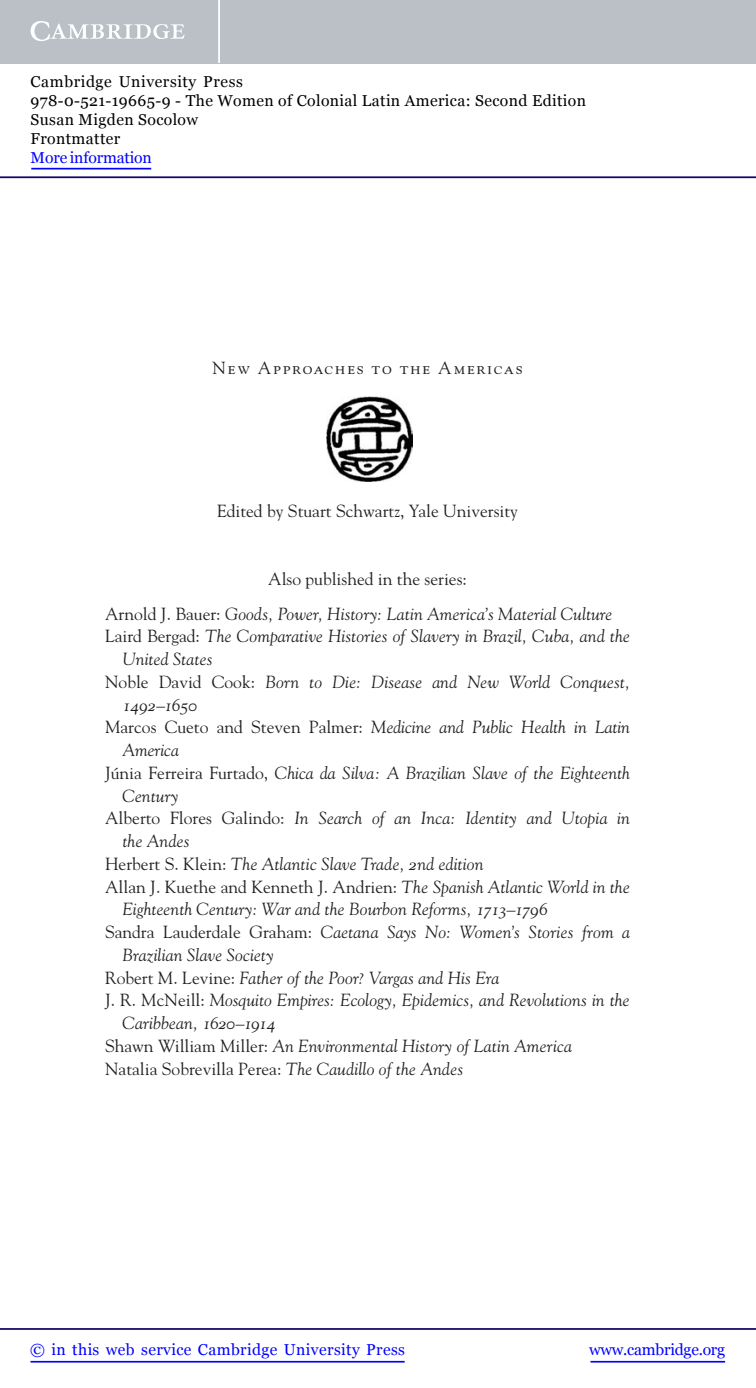
<style>
.page{position:relative;width:756px;height:1388px;background:#fff}
.page>*{position:absolute;margin:0;border:0;box-sizing:border-box;transform-origin:0 0}
.t1{font:italic 17.5px/34.1px "Goudy Std";letter-spacing:.005em;color:#231f20}
.t2{font:17.5px "Goudy Std";color:#231f20}
.t3{font:17.5px "Goudy Std";letter-spacing:.1em;color:#231f20}
.t4{font:italic 17.5px "Goudy Std";letter-spacing:-.03em;color:#231f20}
.t5{font:15.75px/18.9px "Georgia";letter-spacing:.025em;color:#000}
.t6{font:15.75px "Georgia";letter-spacing:.025em;color:#00f}
.t7{font:15.75px "Georgia";letter-spacing:-.015em;color:#00f}
.t8{font:15.75px "Georgia";letter-spacing:-.01em;color:#00f}
.s1{font-style:normal}
.s2{font-style:italic}
</style>
<div class="page">
<img style="left:327px;top:397px;width:86px;height:84px">
<hr style="left:591px;top:1361px;width:134px;height:1px;background:#00f">
<hr style="left:0;top:1328px;width:756px;height:2px;background:#150666">
<hr style="left:31px;top:1361px;width:374px;height:1px;background:#00f">
<div style="left:0;top:0;width:756px;height:63px;background:#bac0c6"></div>
<svg style="left:31px;top:21px;width:154px;height:20px"></svg>
<hr style="left:218px;top:0;width:2px;height:63px;background:#fff">
<hr style="left:0;top:176px;width:756px;height:2px;background:#150666">
<hr style="left:31px;top:168px;width:120px;height:1px;background:#00f">
<p class="t5" style="left:31px;top:73px;width:557px">Cambridge University Press<br>978-0-521-19665-9 - The Women of Colonial Latin America: Second Edition Susan Migden Socolow<br>Frontmatter</p>
<p class="t8" style="left:31px;top:148px;width:123px">More information</p>
<p class="t3" style="left:212px;top:361px;width:312px">New Approaches to the Americas</p>
<p class="t2" style="left:217px;top:504px;width:303px">Edited by Stuart Schwartz , Yale University</p>
<p class="t1" style="left:105px;top:564px;width:509px;text-indent:163px"><span class="s1">Also published in the series:<br>Arnold J. Bauer :</span> Goods, Power, History: Latin America’s Material Culture</p>
<p class="t1" style="left:105px;top:620px;width:526px"><span class="s1">Laird Bergad :</span> The Comparative Histories of Slavery in Brazil, Cuba, and the</p>
<p class="t1" style="left:122px;top:643px;width:92px">United States</p>
<p class="t1" style="left:105px;top:666px;width:526px"><span class="s1">Noble David Cook :</span> Born to Die: Disease and New World Conquest,</p>
<p class="t4" style="left:122px;top:697px;width:76px">1492–1650</p>
<p class="t1" style="left:105px;top:711px;width:526px"><span class="s1">Marcos Cueto and Steven Palmer :</span> Medicine and Public Health in Latin</p>
<p class="t1" style="left:122px;top:734px;width:58px">America</p>
<p class="t1" style="left:105px;top:757px;width:527px"><span class="s1">J ú nia Ferreira Furtado ,</span> Chica da Silva: A Brazilian Slave of the Eighteenth</p>
<p class="t1" style="left:122px;top:780px;width:58px">Century</p>
<p class="t1" style="left:105px;top:802px;width:526px"><span class="s1">Alberto Flores Galindo :</span> In Search of an Inca: Identity and Utopia in</p>
<p class="t1" style="left:122px;top:825px;width:69px">the Andes</p>
<p class="t1" style="left:105px;top:848px;width:380px"><span class="s1">Herbert S. Klein :</span> The Atlantic Slave Trade, 2nd edition</p>
<p class="t2" style="left:105px;top:879px;width:526px">Allan J. Kuethe and Kenneth J. Andrien : <span class="s2">The Spanish Atlantic World in the</span></p>
<p class="t1" style="left:122px;top:893px;width:427px">Eighteenth Century: War and the Bourbon Reforms, 1713–1796</p>
<p class="t1" style="left:105px;top:916px;width:526px"><span class="s1">Sandra Lauderdale Graham :</span> Caetana Says No: Women’s Stories from a</p>
<p class="t1" style="left:122px;top:939px;width:153px">Brazilian Slave Society</p>
<p class="t1" style="left:105px;top:962px;width:396px"><span class="s1">Robert M. Levine :</span> Father of the Poor? Vargas and His Era</p>
<p class="t1" style="left:105px;top:984px;width:526px"><span class="s1">J. R. McN eill :</span> Mosquito Empires: Ecology, Epidemics, and Revolutions in the</p>
<p class="t1" style="left:122px;top:1007px;width:155px">Caribbean, 1620–1914</p>
<p class="t1" style="left:105px;top:1030px;width:468px"><span class="s1">Shawn William Miller :</span> An Environmental History of Latin America</p>
<p class="t2" style="left:105px;top:1061px;width:360px">Natalia Sobrevilla Perea : <span class="s2">The Caudillo of the Andes</span></p>
<p class="t6" style="left:30px;top:1339px;width:376px">© in this web service Cambridge University Press</p>
<p class="t7" style="left:589px;top:1339px;width:137px">www.cambridge.org</p>
</div>
